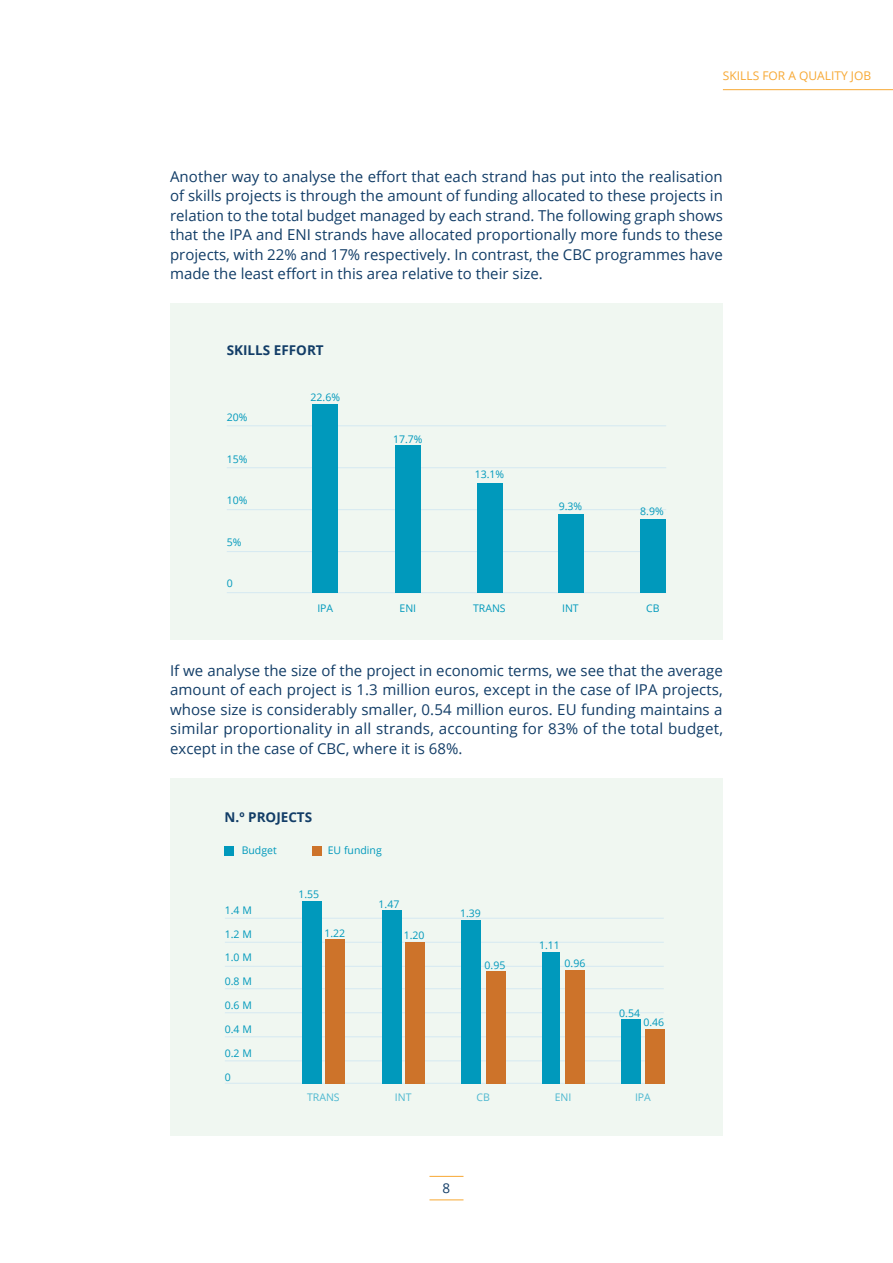
<style>
.page{position:relative;width:893px;height:1263px;background:#fff}
.page>*{position:absolute;margin:0;border:0;box-sizing:border-box;transform-origin:0 0}
.Cuerpo_de_texto{font:15px/19.5px "Open Sans";color:#123d67;text-align:justify}
.Cuerpo_de_texto-2{font:700 13.5px "Open Sans";color:#123d67}
.t1{font:13.5px "Open Sans";color:#123d67}
.t2{font:12px "Open Sans";color:#f7a833}
.Gráficos{font:10.5px "Open Sans";color:#0099bc}
.Cuerpo_de_texto-3{font:10.5px "Open Sans";color:#4db8d0}
</style>
<div class="page">
<hr style="left:723px;top:89px;width:170px;height:1px;background:#f7a833">
<hr style="left:429px;top:1176px;width:34px;height:1px;background:#f7a833">
<hr style="left:429px;top:1199px;width:34px;height:1px;background:#f7a833">
<div style="left:170px;top:303px;width:553px;height:337px;background:#f0f7f1"></div>
<div style="left:170px;top:778px;width:553px;height:357px;background:#f0f7f1"></div>
<hr style="left:227px;top:425px;width:439px;height:1px;background:#d5e9f2">
<hr style="left:227px;top:467px;width:439px;height:1px;background:#d5e9f2">
<hr style="left:227px;top:509px;width:439px;height:1px;background:#d5e9f2">
<hr style="left:227px;top:551px;width:439px;height:1px;background:#d5e9f2">
<hr style="left:227px;top:592px;width:439px;height:1px;background:#d5e9f2">
<div style="left:313px;top:404px;width:25px;height:189px;background:#0099bc"></div>
<div style="left:640px;top:519px;width:26px;height:74px;background:#0099bc"></div>
<div style="left:558px;top:514px;width:26px;height:79px;background:#0099bc"></div>
<div style="left:477px;top:483px;width:25px;height:110px;background:#0099bc"></div>
<div style="left:395px;top:445px;width:26px;height:148px;background:#0099bc"></div>
<hr style="left:225px;top:918px;width:439px;height:1px;background:#d5e9f2">
<hr style="left:225px;top:942px;width:439px;height:1px;background:#d5e9f2">
<hr style="left:225px;top:966px;width:439px;height:1px;background:#d5e9f2">
<hr style="left:225px;top:988px;width:439px;height:1px;background:#d5e9f2">
<hr style="left:225px;top:1012px;width:439px;height:1px;background:#d5e9f2">
<hr style="left:225px;top:1036px;width:439px;height:1px;background:#d5e9f2">
<hr style="left:225px;top:1060px;width:439px;height:1px;background:#d5e9f2">
<hr style="left:225px;top:1083px;width:439px;height:1px;background:#d5e9f2">
<div style="left:645px;top:1029px;width:19px;height:54px;background:#cd732a"></div>
<div style="left:622px;top:1019px;width:19px;height:64px;background:#0099bc"></div>
<div style="left:565px;top:970px;width:19px;height:113px;background:#cd732a"></div>
<div style="left:542px;top:952px;width:17px;height:131px;background:#0099bc"></div>
<div style="left:486px;top:971px;width:20px;height:112px;background:#cd732a"></div>
<div style="left:462px;top:920px;width:19px;height:163px;background:#0099bc"></div>
<div style="left:405px;top:942px;width:20px;height:141px;background:#cd732a"></div>
<div style="left:382px;top:910px;width:19px;height:173px;background:#0099bc"></div>
<div style="left:326px;top:939px;width:19px;height:144px;background:#cd732a"></div>
<div style="left:302px;top:901px;width:19px;height:182px;background:#0099bc"></div>
<div style="left:225px;top:846px;width:9px;height:9px;background:#0099bc"></div>
<div style="left:312px;top:846px;width:10px;height:9px;background:#cd732a"></div>
<p class="t2" style="left:723px;top:68px;width:150px">SKILLS FOR A QUALITY JOB</p>
<p class="Cuerpo_de_texto" style="left:170px;top:166px;width:554px">Another way to analyse the effort that each strand has put into the realisation of skills projects is through the amount of funding allocated to these projects in relation to the total budget managed by each strand. The following graph shows that the IPA and ENI strands have allocated proportionally more funds to these projects, with 22% and 17% respectively. In contrast, the CBC programmes have made the least effort in this area relative to their size.</p>
<p class="Cuerpo_de_texto-2" style="left:227px;top:340px;width:98px">SKILLS EFFORT</p>
<p class="Gráficos" style="left:227px;top:410px;width:22px">20%</p>
<p class="Gráficos" style="left:227px;top:452px;width:22px">15%</p>
<p class="Gráficos" style="left:227px;top:493px;width:22px">10%</p>
<p class="Gráficos" style="left:227px;top:535px;width:16px">5%</p>
<p class="Gráficos" style="left:227px;top:576px;width:8px">0</p>
<p class="Gráficos" style="left:311px;top:390px;width:31px">22.6%</p>
<p class="Gráficos" style="left:393px;top:431px;width:31px">17.7%</p>
<p class="Gráficos" style="left:475px;top:467px;width:31px">13.1%</p>
<p class="Gráficos" style="left:559px;top:499px;width:25px">9.3%</p>
<p class="Gráficos" style="left:640px;top:504px;width:25px">8.9%</p>
<p class="Gráficos" style="left:317px;top:601px;width:17px">IPA</p>
<p class="Gráficos" style="left:399px;top:601px;width:18px">ENI</p>
<p class="Gráficos" style="left:473px;top:601px;width:34px">TRANS</p>
<p class="Gráficos" style="left:562px;top:601px;width:18px">INT</p>
<p class="Gráficos" style="left:646px;top:601px;width:15px">CB</p>
<p class="Cuerpo_de_texto" style="left:170px;top:660px;width:554px">If we analyse the size of the project in economic terms, we see that the average amount of each project is 1.3 million euros, except in the case of IPA projects, whose size is considerably smaller, 0.54 million euros. EU funding maintains a similar proportionality in all strands, accounting for 83% of the total budget, except in the case of CBC, where it is 68%.</p>
<p class="Cuerpo_de_texto-2" style="left:225px;top:807px;width:89px">N.º PROJECTS</p>
<p class="Gráficos" style="left:242px;top:843px;width:37px">Budget</p>
<p class="Gráficos" style="left:328px;top:843px;width:55px">EU funding</p>
<p class="Gráficos" style="left:225px;top:903px;width:29px">1.4 M</p>
<p class="Gráficos" style="left:225px;top:926px;width:29px">1.2 M</p>
<p class="Gráficos" style="left:225px;top:950px;width:29px">1.0 M</p>
<p class="Gráficos" style="left:225px;top:974px;width:29px">0.8 M</p>
<p class="Gráficos" style="left:225px;top:998px;width:29px">0.6 M</p>
<p class="Gráficos" style="left:225px;top:1022px;width:29px">0.4 M</p>
<p class="Gráficos" style="left:225px;top:1046px;width:29px">0.2 M</p>
<p class="Gráficos" style="left:225px;top:1069px;width:8px">0</p>
<p class="Gráficos" style="left:298px;top:887px;width:22px">1.55</p>
<p class="Gráficos" style="left:379px;top:897px;width:22px">1.47</p>
<p class="Gráficos" style="left:324px;top:925px;width:22px">1.22</p>
<p class="Gráficos" style="left:404px;top:928px;width:22px">1.20</p>
<p class="Gráficos" style="left:460px;top:906px;width:22px">1.39</p>
<p class="Gráficos" style="left:539px;top:938px;width:22px">1.11</p>
<p class="Gráficos" style="left:485px;top:957px;width:22px">0.95</p>
<p class="Gráficos" style="left:565px;top:956px;width:22px">0.96</p>
<p class="Gráficos" style="left:619px;top:1005px;width:22px">0.54</p>
<p class="Gráficos" style="left:643px;top:1015px;width:22px">0.46</p>
<p class="Cuerpo_de_texto-3" style="left:307px;top:1089px;width:34px">TRANS</p>
<p class="Cuerpo_de_texto-3" style="left:395px;top:1089px;width:18px">INT</p>
<p class="Cuerpo_de_texto-3" style="left:476px;top:1089px;width:15px">CB</p>
<p class="Cuerpo_de_texto-3" style="left:555px;top:1089px;width:18px">ENI</p>
<p class="Cuerpo_de_texto-3" style="left:635px;top:1089px;width:17px">IPA</p>
<p class="t1" style="left:443px;top:1179px;width:9px">8</p>
</div>
